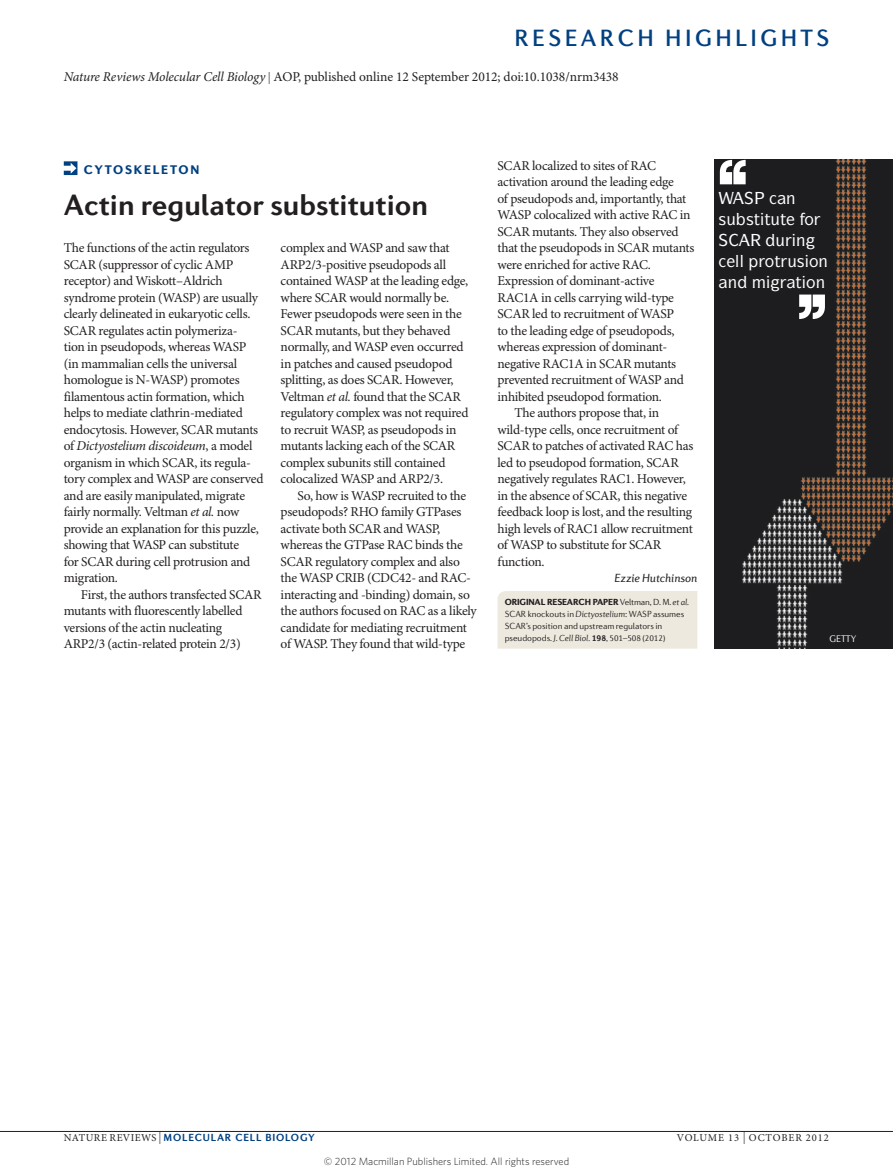
<style>
.page{position:relative;width:893px;height:1174px;background:#fff}
.page>*{position:absolute;margin:0;border:0;box-sizing:border-box;transform-origin:0 0}
.title-small{font:700 30px "Diverda Sans Com";color:#231f20}
.sectionheader{font:500 24px "Diverda Sans Com";letter-spacing:.14em;color:#014081}
.pulloutquote{font:500 16.5px "ITC Symbol Std";color:#fff}
.bodyindent{font:13.5px/16.5px "Minion Pro";letter-spacing:-.02em;color:#231f20}
.bodyfirst{font:13.5px/16.5px "Minion Pro";letter-spacing:-.02em;color:#231f20}
.ministrap{font:900 12.75px "Diverda Sans Com";letter-spacing:.14em;color:#014081}
.authorbold{font:italic 12px "Diverda Sans Com";letter-spacing:-.005em;color:#231f20}
.t1{font:300 10.5px "Whitney";color:#231f20}
.t2{font:700 10.5px "Diverda Sans Com";letter-spacing:.075em;color:#014081}
.t3{font:10.5px "Minion Pro";letter-spacing:.085em;color:#231f20}
.creditstyle{font:300 9.75px "Diverda Sans Com";letter-spacing:-.005em;color:#fff}
.webbody{font:300 9px/12px "Diverda Sans Com";letter-spacing:-.005em;color:#231f20}
.s1{font-style:italic}
.s2{font-size:12px}
.s3{font-weight:900}
.s4{font-weight:700}
.s5{font-family:"Minion Pro";font-weight:400;color:#231f20}
.s6{font-family:"Minion Pro";font-weight:400;font-size:12px;color:#231f20}
</style>
<div class="page">
<img style="left:714px;top:160px;width:179px;height:488px">
<svg style="left:720px;top:160px;width:26px;height:24px"></svg>
<hr style="left:0;top:1131px;width:893px;height:1px;background:#231f20">
<div style="left:497px;top:591px;width:200px;height:57px;background:#ede9de"></div>
<svg style="left:64px;top:161px;width:13px;height:14px"></svg>
<svg style="left:719px;top:192px;width:45px;height:12px"></svg>
<svg style="left:770px;top:195px;width:15px;height:9px"></svg>
<svg style="left:737px;top:213px;width:8px;height:12px"></svg>
<svg style="left:761px;top:213px;width:2px;height:12px"></svg>
<svg style="left:787px;top:216px;width:7px;height:9px"></svg>
<svg style="left:800px;top:213px;width:5px;height:12px"></svg>
<svg style="left:815px;top:216px;width:5px;height:9px"></svg>
<svg style="left:749px;top:258px;width:16px;height:12px"></svg>
<svg style="left:781px;top:258px;width:6px;height:9px"></svg>
<svg style="left:806px;top:255px;width:2px;height:12px"></svg>
<svg style="left:719px;top:279px;width:8px;height:9px"></svg>
<svg style="left:738px;top:276px;width:8px;height:12px"></svg>
<svg style="left:753px;top:276px;width:72px;height:43px;background:#404041"></svg>
<svg style="left:720px;top:234px;width:94px;height:15px"></svg>
<svg style="left:719px;top:255px;width:24px;height:12px"></svg>
<p class="sectionheader" style="left:514px;top:24px;width:316px">RESEARCH HIGHLIGHTS</p>
<p class="bodyfirst" style="left:64px;top:69px;width:556px"><span class="s1">Nature Reviews Molecular Cell Biology</span> <span class="s2">|</span> AOP, published online 12 September 2012; doi:10.1038/nrm3438</p>
<p class="ministrap" style="left:84px;top:161px;width:117px">CYTOSKELETON</p>
<p class="title-small" style="left:64px;top:187px;width:366px">Actin regulator substitution</p>
<p class="bodyfirst" style="left:64px;top:240px;width:201px">The functions of the actin regulators SCAR (suppressor of cyclic AMP receptor) and Wiskott–Aldrich syndrome protein (WASP) are usually clearly delineated in eukaryotic cells.<br>SCAR regulates actin polymeriza-<br>tion in pseudopods, whereas WASP (in mammalian cells the universal homologue is N-WASP) promotes filamentous actin formation, which helps to mediate clathrin-mediated endocytosis. However, SCAR mutants of <span class="s1">Dictyostelium discoideum</span>, a model organism in which SCAR, its regula&shy;tory complex and WASP are conserved and are easily manipulated, migrate fairly normally. Veltman <span class="s1">et al.</span> now provide an explanation for this puzzle, showing that WASP can substitute<br>for SCAR during cell protrusion and migration.</p>
<p class="bodyindent" style="left:64px;top:587px;width:199px;text-indent:17px">First, the authors transfected SCAR mutants with fluorescently labelled versions of the actin nucleating ARP2/3 (actin-related protein 2/3)</p>
<p class="bodyindent" style="left:281px;top:240px;width:189px">complex and WASP and saw that<br>ARP2/3-positive pseudopods all contained WASP at the leading edge, where SCAR would normally be.<br>Fewer pseudopods were seen in the<br>SCAR mutants, but they behaved normally, and WASP even occurred in patches and caused pseudopod splitting, as does SCAR. However,<br>Veltman <span class="s1">et al.</span> found that the SCAR regulatory complex was not required to recruit WASP, as pseudopods in mutants lacking each of the SCAR complex subunits still contained colocalized WASP and ARP2/3.</p>
<p class="bodyindent" style="left:281px;top:488px;width:198px;text-indent:17px">So, how is WASP recruited to the pseudopods? RHO family GTPases activate both SCAR and WASP, whereas the GTPase RAC binds the SCAR regulatory complex and also the WASP CRIB (CDC42- and RAC&shy;interacting and -binding) domain, so the authors focused on RAC as a likely candidate for mediating recruitment of WASP. They found that wild-type</p>
<p class="bodyindent" style="left:497px;top:158px;width:198px">SCAR localized to sites of RAC activation around the leading edge<br>of pseudopods and, importantly, that WASP colocalized with active RAC in SCAR mutants. They also observed that the pseudopods in SCAR mutants were enriched for active RAC.<br>Expression of dominant-active RAC1A in cells carrying wild-type SCAR led to recruitment of WASP<br>to the leading edge of pseudopods, whereas expression of dominant&shy;negative RAC1A in SCAR mutants prevented recruitment of WASP and inhibited pseudopod formation.</p>
<p class="bodyindent" style="left:497px;top:405px;width:197px;text-indent:17px">The authors propose that, in wild-type cells, once recruitment of<br>SCAR to patches of activated RAC has led to pseudopod formation, SCAR negatively regulates RAC1. However, in the absence of SCAR, this negative feedback loop is lost, and the resulting high levels of RAC1 allow recruitment of WASP to substitute for SCAR function.</p>
<p class="authorbold" style="left:615px;top:571px;width:84px">Ezzie Hutchinson</p>
<p class="webbody" style="left:505px;top:595px;width:186px"><span class="s3">ORIGINAL RESEARCH PAPER</span> Veltman, D. M. <span class="s1">et al.<br></span>SCAR knockouts in <span class="s1">Dictyostelium</span>: WASP assumes SCAR’s position and upstream regulators in pseudopods. <span class="s1">J. Cell Biol.</span> <span class="s4">198</span>, 501–508 (2012)</p>
<p class="pulloutquote" style="left:786px;top:188px;width:11px">■</p>
<p class="pulloutquote" style="left:719px;top:209px;width:97px">▲◆ ▲▼ ▼◆▼ □</p>
<p class="pulloutquote" style="left:765px;top:251px;width:65px">□▼ ◆▲ □■</p>
<p class="pulloutquote" style="left:728px;top:272px;width:11px">■</p>
<p class="pulloutquote" style="left:796px;top:272px;width:31px">▼□■</p>
<p class="creditstyle" style="left:829px;top:633px;width:28px">GETTY</p>
<p class="t2" style="left:64px;top:1130px;width:252px"><span class="s5">NATURE REVIEWS</span> <span class="s6">|</span> MOLECULAR CELL BIOLOGY</p>
<p class="t3" style="left:677px;top:1131px;width:153px">VOLUME 13 <span class="s2">|</span> OCTOBER 2012</p>
<p class="t1" style="left:324px;top:1154px;width:247px">© 2012 Macmillan Publishers Limited. All rights reserved</p>
</div>
